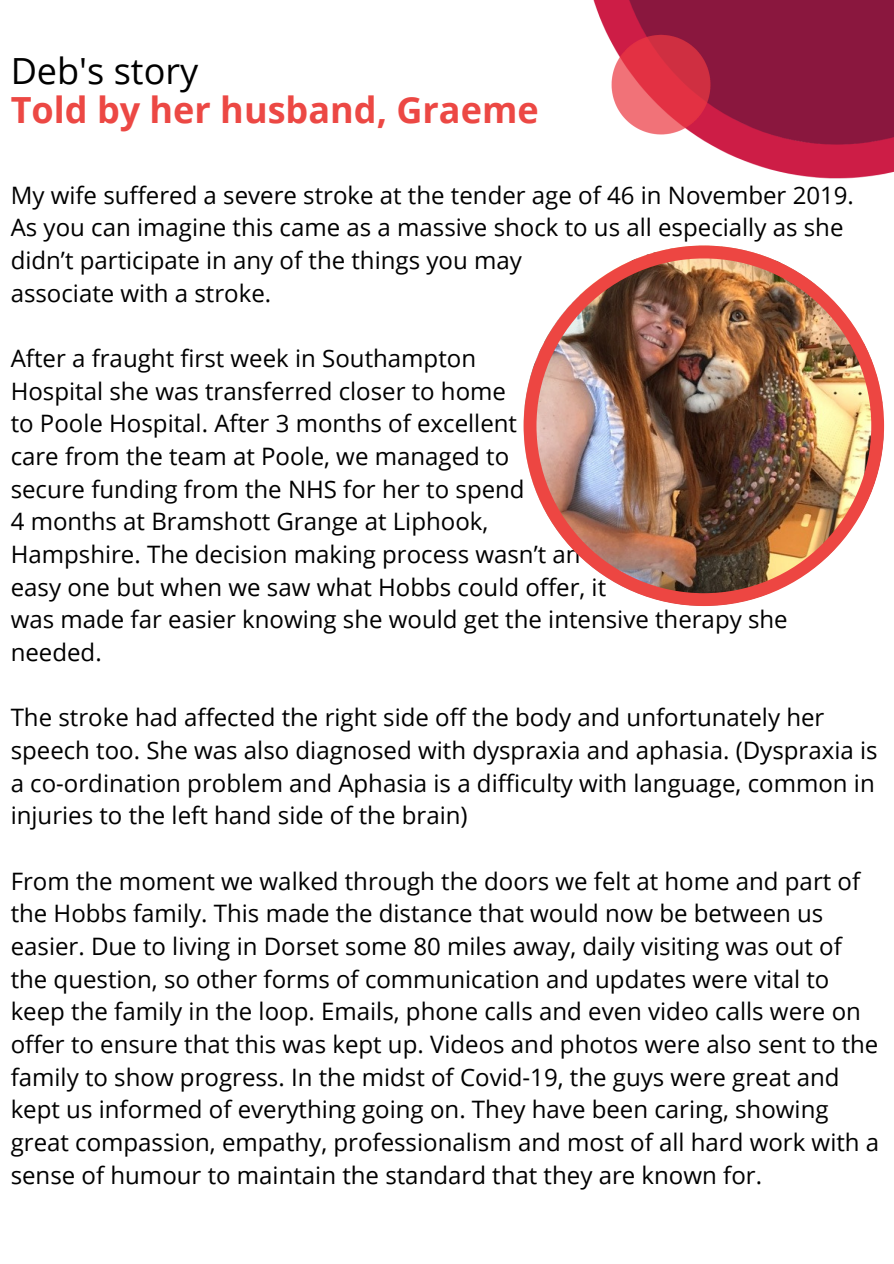
<style>
.page{position:relative;width:894px;height:1264px;background:#fff}
.page>*{position:absolute;margin:0;border:0;box-sizing:border-box;transform-origin:0 0}
.t1{font:700 36px "Open Sans";color:#ec4844}
.t2{font:36px "Open Sans";color:#000}
.t3{font:24px/32.7px "Open Sans";color:#000}
</style>
<div class="page">
<img style="left:593px;top:0;width:300px;height:179px">
<img style="left:593px;top:20px;width:138px;height:139px">
<img style="left:523px;top:245px;width:360px;height:361px">
<p class="t2" style="left:11px;top:45px;width:189px">Deb's story</p>
<p class="t1" style="left:11px;top:84px;width:529px">Told by her husband, Graeme</p>
<p class="t3" style="left:11px;top:178px;width:844px">My wife suffered a severe stroke at the tender age of 46 in November 2019.<br>As you can imagine this came as a massive shock to us all especially as she didn’t participate in any of the things you may</p>
<p class="t3" style="left:11px;top:276px;width:262px">associate with a stroke.</p>
<p class="t3" style="left:11px;top:341px;width:467px">After a fraught first week in Southampton</p>
<p class="t3" style="left:11px;top:374px;width:496px">Hospital she was transferred closer to home</p>
<p class="t3" style="left:11px;top:406px;width:507px">to Poole Hospital. After 3 months of excellent</p>
<p class="t3" style="left:11px;top:439px;width:500px">care from the team at Poole, we managed to</p>
<p class="t3" style="left:11px;top:472px;width:515px">secure funding from the NHS for her to spend</p>
<p class="t3" style="left:11px;top:504px;width:479px">4 months at Bramshott Grange at Liphook,</p>
<p class="t3" style="left:11px;top:537px;width:571px">Hampshire. The decision making process wasn’t an</p>
<p class="t3" style="left:11px;top:570px;width:597px">easy one but when we saw what Hobbs could offer, it</p>
<p class="t3" style="left:11px;top:602px;width:778px">was made far easier knowing she would get the intensive therapy she needed.</p>
<p class="t3" style="left:11px;top:700px;width:868px">The stroke had affected the right side off the body and unfortunately her speech too. She was also diagnosed with dyspraxia and aphasia. (Dyspraxia is a co-ordination problem and Aphasia is a difficulty with language, common in injuries to the left hand side of the brain)</p>
<p class="t3" style="left:11px;top:864px;width:869px">From the moment we walked through the doors we felt at home and part of the Hobbs family. This made the distance that would now be between us easier. Due to living in Dorset some 80 miles away, daily visiting was out of the question, so other forms of communication and updates were vital to keep the family in the loop. Emails, phone calls and even video calls were on offer to ensure that this was kept up. Videos and photos were also sent to the family to show progress. In the midst of Covid-19, the guys were great and kept us informed of everything going on. They have been caring, showing great compassion, empathy, professionalism and most of all hard work with a sense of humour to maintain the standard that they are known for.</p>
</div>
